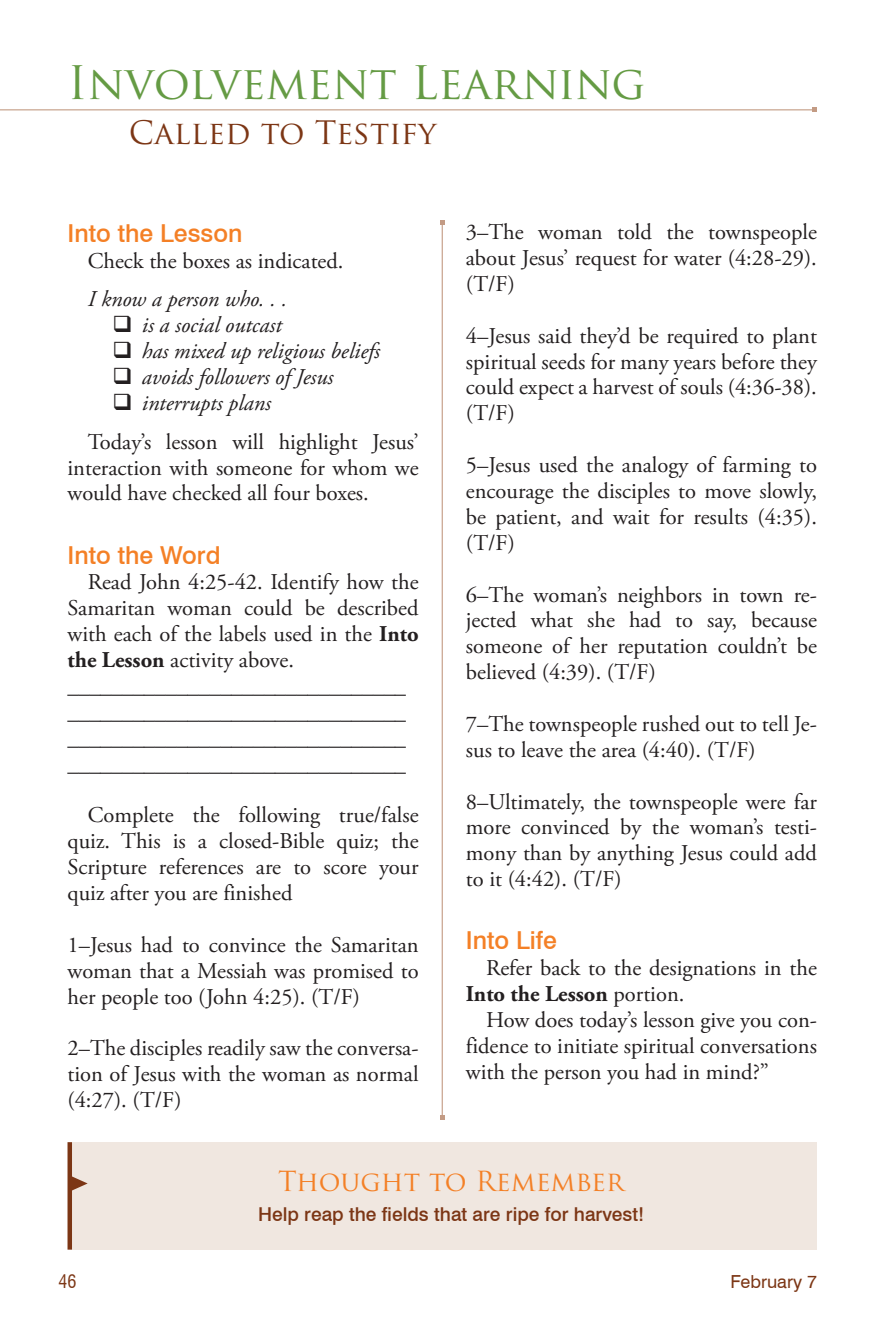
<style>
.page{position:relative;width:871px;height:1337px;background:#fff}
.page>*{position:absolute;margin:0;border:0;box-sizing:border-box;transform-origin:0 0}
.IL_Feature_Title_1{font:45px "Trajan Pro";color:#659b44}
.IL_Feature_Title_2{font:31.5px "Trajan Pro";color:#7c3615}
.Key_Verse_Head{font:27px "Trajan Pro";color:#f48026}
.IL_Subhead{font:500 24.75px "Swiss 721 BT";color:#f48026}
.Body{font:22.5px/25.9px "Adobe Garamond Pro";color:#231f20;text-align:justify}
.Body-2{font:italic 22.5px "Adobe Garamond Pro";color:#231f20}
.Key_Verse_Body{font:500 19.12px "Swiss 721 BT";color:#7c3615}
.t1{font:18px "Swiss 721 BT";color:#7c3615}
.t2{font:condensed 18px "Swiss 721 BT";color:#7c3615}
.s1{font-weight:700}
</style>
<div class="page">
<hr style="left:442px;top:223px;width:1px;height:894px;background:#c39b84">
<svg style="left:440px;top:220px;width:4px;height:5px"></svg>
<svg style="left:440px;top:1115px;width:4px;height:5px"></svg>
<hr style="left:0;top:109px;width:814px;height:1px;background:#c39b84">
<svg style="left:812px;top:108px;width:5px;height:4px"></svg>
<div style="left:72px;top:1142px;width:745px;height:107px;background:#f0e7e0"></div>
<hr style="left:68px;top:1142px;width:4px;height:107px;background:#7c3615">
<svg style="left:72px;top:1176px;width:16px;height:15px"></svg>
<p class="IL_Feature_Title_1" style="left:68px;top:54px;width:579px">Involvement Learning</p>
<p class="IL_Feature_Title_2" style="left:129px;top:113px;width:309px">Called to Testify</p>
<p class="IL_Subhead" style="left:68px;top:218px;width:176px">Into the Lesson</p>
<p class="Body" style="left:88px;top:248px;width:257px">Check the boxes as indicated.</p>
<p class="Body-2" style="left:88px;top:286px;width:201px">I know a person who. . .</p>
<p class="Body-2" style="left:112px;top:311px;width:171px">❑ is a social outcast</p>
<p class="Body-2" style="left:112px;top:337px;width:269px">❑ has mixed up religious beliefs</p>
<p class="Body-2" style="left:112px;top:363px;width:222px">❑ avoids followers of Jesus</p>
<p class="Body-2" style="left:112px;top:389px;width:160px">❑ interrupts plans</p>
<p class="Body" style="left:68px;top:429px;width:353px;text-indent:20px">Today’s lesson will highlight Jesus’ interaction with someone for whom we would have checked all four boxes.</p>
<p class="IL_Subhead" style="left:68px;top:539px;width:155px">Into the Word</p>
<p class="Body" style="left:68px;top:570px;width:353px;text-indent:20px">Read John 4:25-42. Identify how the Samaritan woman could be described with each of the labels used in the <span class="s1">Into the Lesson</span> activity above.</p>
<p class="Body" style="left:68px;top:673px;width:340px">_______________________________</p>
<p class="Body" style="left:68px;top:699px;width:340px">_______________________________</p>
<p class="Body" style="left:68px;top:725px;width:340px">_______________________________</p>
<p class="Body" style="left:68px;top:751px;width:340px">_______________________________</p>
<p class="Body" style="left:68px;top:803px;width:353px;text-indent:20px">Complete the following true/false quiz. This is a closed-Bible quiz; the Scripture references are to score your quiz after you are finished</p>
<p class="Body" style="left:68px;top:932px;width:353px">1–Jesus had to convince the Samaritan woman that a Messiah was promised to her people too (John 4:25). (T/F)</p>
<p class="Body" style="left:68px;top:1036px;width:353px">2–The disciples readily saw the conversa&shy;tion of Jesus with the woman as normal (4:27). (T/F)</p>
<p class="Body" style="left:466px;top:220px;width:352px">3–The woman told the townspeople about Jesus’ request for water (4:28-29). (T/F)</p>
<p class="Body" style="left:466px;top:323px;width:353px">4–Jesus said they’d be required to plant spiritual seeds for many years before they could expect a harvest of souls (4:36-38). (T/F)</p>
<p class="Body" style="left:466px;top:453px;width:353px">5–Jesus used the analogy of farming to encourage the disciples to move slowly, be patient, and wait for results (4:35). (T/F)</p>
<p class="Body" style="left:466px;top:582px;width:353px">6–The woman’s neighbors in town re&shy;jected what she had to say, because someone of her reputation couldn’t be believed (4:39). (T/F)</p>
<p class="Body" style="left:466px;top:711px;width:352px">7–The townspeople rushed out to tell Je&shy;sus to leave the area (4:40). (T/F)</p>
<p class="Body" style="left:466px;top:789px;width:352px">8–Ultimately, the townspeople were far more convinced by the woman’s testi&shy;mony than by anything Jesus could add to it (4:42). (T/F)</p>
<p class="IL_Subhead" style="left:466px;top:925px;width:92px">Into Life</p>
<p class="Body" style="left:466px;top:956px;width:353px;text-indent:20px">Refer back to the designations in the<br><span class="s1">Into the Lesson</span> portion.</p>
<p class="Body" style="left:466px;top:1007px;width:352px;text-indent:20px">How does today’s lesson give you con&shy;fidence to initiate spiritual conversations with the person you had in mind?”</p>
<p class="Key_Verse_Head" style="left:278px;top:1164px;width:348px">Thought to Remember</p>
<p class="Key_Verse_Body" style="left:258px;top:1202px;width:388px">Help reap the fields that are ripe for harvest!</p>
<p class="t2" style="left:59px;top:1270px;width:19px">46</p>
<p class="t1" style="left:730px;top:1270px;width:88px">February 7</p>
</div>
